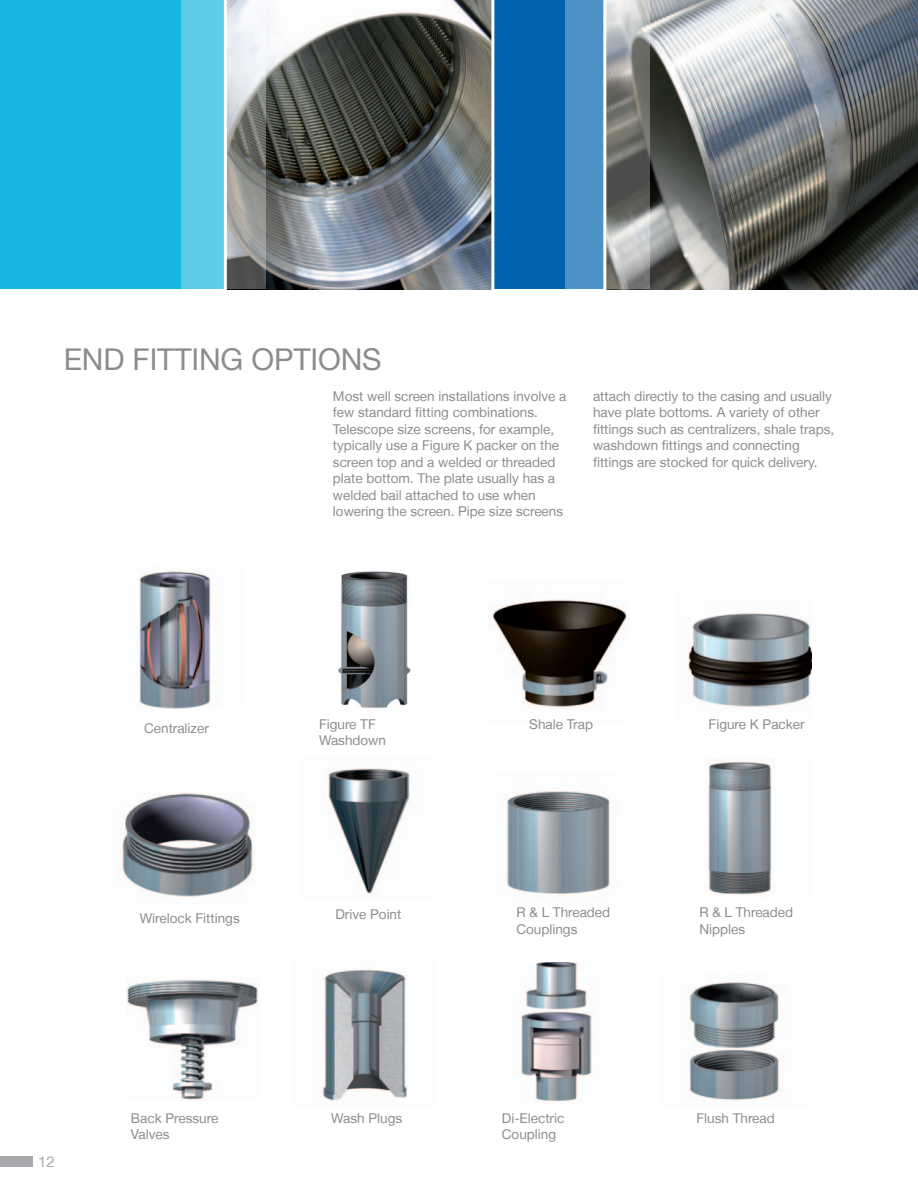
<style>
.page{position:relative;width:918px;height:1188px;background:#fff}
.page>*{position:absolute;margin:0;border:0;box-sizing:border-box;transform-origin:0 0}
.t1{font:30px "Helvetica Neue LT";color:#8a8c8f}
.t2{font:15px "Helvetica Neue LT";color:#a8a9ad}
.t3{font:13.5px/16.5px "Helvetica Neue LT";color:#8a8c8f}
</style>
<div class="page">
<div style="left:0;top:1157px;width:32px;height:10px;background:#a8a9ad"></div>
<div style="left:0;top:0;width:228px;height:289px;background:#18b7e2"></div>
<img style="left:338px;top:571px;width:73px;height:136px">
<img style="left:139px;top:570px;width:72px;height:139px">
<img style="left:492px;top:599px;width:135px;height:109px">
<img style="left:688px;top:612px;width:124px;height:95px">
<img style="left:120px;top:793px;width:134px;height:104px">
<img style="left:323px;top:768px;width:87px;height:127px">
<img style="left:506px;top:791px;width:106px;height:104px">
<img style="left:705px;top:761px;width:69px;height:134px">
<img style="left:126px;top:979px;width:133px;height:122px">
<img style="left:322px;top:969px;width:86px;height:132px">
<img style="left:520px;top:962px;width:72px;height:140px">
<img style="left:689px;top:982px;width:93px;height:119px">
<img style="left:649px;top:0;width:269px;height:289px">
<div style="left:493px;top:0;width:111px;height:289px;background:#0164b0"></div>
<svg style="left:565px;top:0;width:84px;height:289px;background:#6c90a9"></svg>
<img style="left:265px;top:0;width:226px;height:289px">
<svg style="left:181px;top:0;width:84px;height:289px;background:#80bccb"></svg>
<hr style="left:224px;top:0;width:3px;height:291px;background:#fff">
<hr style="left:491px;top:0;width:3px;height:290px;background:#fff">
<h1 class="t1" style="left:64px;top:342px;width:21px">end</h1>
<h1 class="t1" style="left:133px;top:342px;width:17px">fitting</h1>
<h1 class="t1" style="left:251px;top:342px;width:20px">options</h1>
<p class="t3" style="left:333px;top:388px;width:235px">Most well screen installations involve a few standard fitting combinations.<br>Telescope size screens, for example, typically use a Figure K packer on the screen top and a welded or threaded plate bottom. The plate usually has a welded bail attached to use when lowering the screen. Pipe size screens</p>
<p class="t3" style="left:593px;top:388px;width:243px">attach directly to the casing and usually have plate bottoms. A variety of other fittings such as centralizers, shale traps, washdown fittings and connecting fittings are stocked for quick delivery.</p>
<p class="t2" style="left:38px;top:1153px;width:17px">12</p>
<p class="t3" style="left:144px;top:720px;width:66px">Centralizer</p>
<p class="t3" style="left:319px;top:715px;width:69px">Figure TF<br>Washdown</p>
<p class="t3" style="left:709px;top:715px;width:98px">Figure K Packer</p>
<p class="t3" style="left:529px;top:716px;width:65px">Shale Trap</p>
<p class="t3" style="left:140px;top:910px;width:102px">Wirelock Fittings</p>
<p class="t3" style="left:335px;top:905px;width:68px">Drive Point</p>
<p class="t3" style="left:516px;top:904px;width:95px">R &amp; L Threaded<br>Couplings</p>
<p class="t3" style="left:699px;top:904px;width:95px">R &amp; L Threaded<br>Nipples</p>
<p class="t3" style="left:131px;top:1110px;width:89px">Back Pressure<br>Valves</p>
<p class="t3" style="left:331px;top:1110px;width:73px">Wash Plugs</p>
<p class="t3" style="left:502px;top:1110px;width:64px">Di-Electric<br>Coupling</p>
<p class="t3" style="left:697px;top:1110px;width:80px">Flush Thread</p>
</div>
